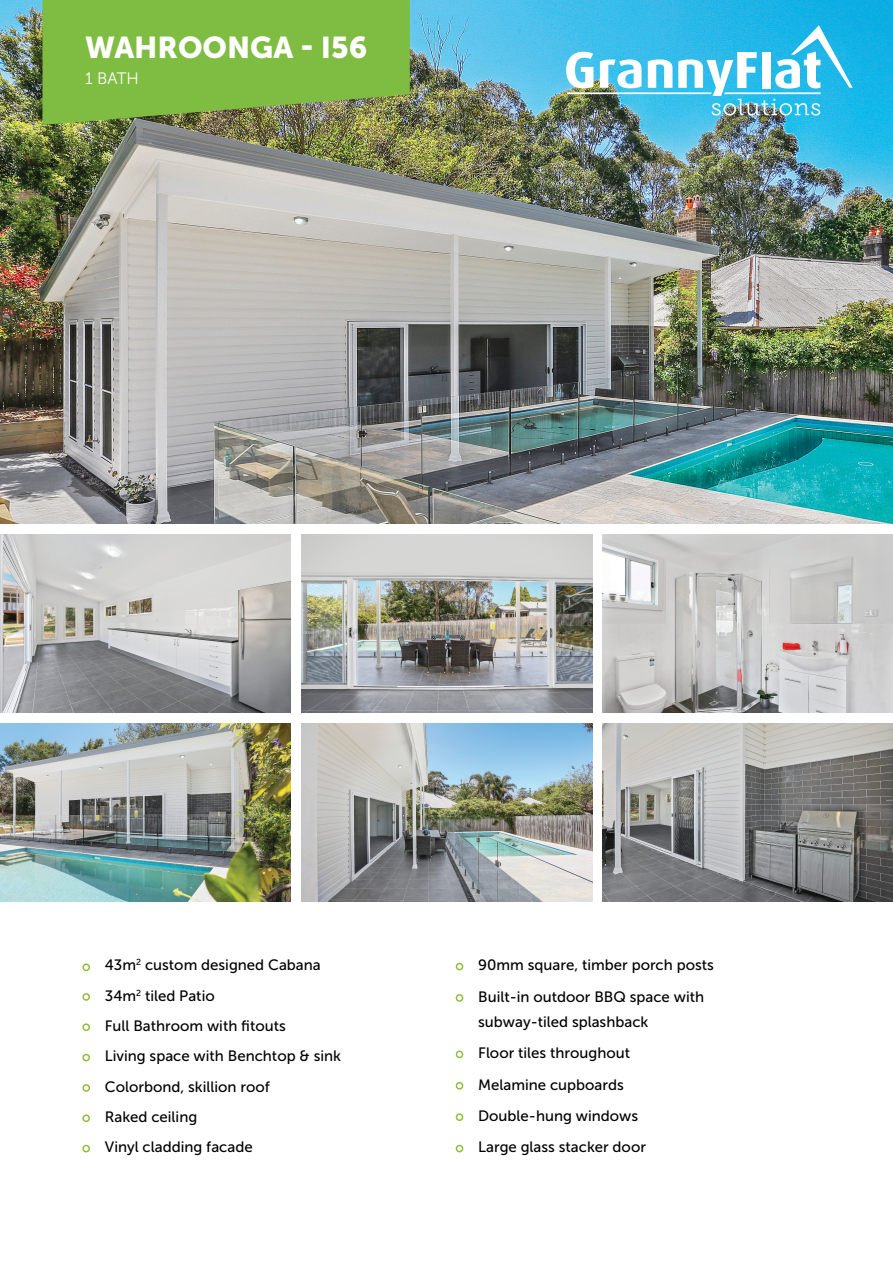
<style>
.page{position:relative;width:893px;height:1263px;background:#fff}
.page>*{position:absolute;margin:0;border:0;box-sizing:border-box;transform-origin:0 0}
.t1{font:30px "Museo Sans 900";color:#fff}
.t2{font:16.5px "Museo Sans 300";color:#fff}
.t3{font:15px/25px "Museo Sans 500";color:#000}
</style>
<div class="page">
<img style="left:0;top:0;width:893px;height:524px">
<svg style="left:43px;top:0;width:367px;height:125px;background:#7eb444"></svg>
<img style="left:0;top:534px;width:291px;height:179px">
<img style="left:0;top:723px;width:291px;height:179px">
<img style="left:301px;top:534px;width:291px;height:179px">
<img style="left:301px;top:723px;width:291px;height:179px">
<img style="left:602px;top:534px;width:291px;height:179px">
<img style="left:602px;top:723px;width:291px;height:179px">
<div style="left:82px;top:963px;width:8px;height:8px;border:2px solid #8fbe3f;border-radius:50%"></div>
<div style="left:82px;top:993px;width:8px;height:8px;border:2px solid #8fbe3f;border-radius:50%"></div>
<div style="left:82px;top:1023px;width:8px;height:8px;border:2px solid #8fbe3f;border-radius:50%"></div>
<div style="left:82px;top:1054px;width:8px;height:7px;border:2px solid #8fbe3f;border-radius:50%"></div>
<div style="left:82px;top:1084px;width:8px;height:8px;border:2px solid #8fbe3f;border-radius:50%"></div>
<div style="left:82px;top:1114px;width:8px;height:8px;border:2px solid #8fbe3f;border-radius:50%"></div>
<div style="left:82px;top:1145px;width:8px;height:7px;border:2px solid #8fbe3f;border-radius:50%"></div>
<div style="left:456px;top:963px;width:7px;height:7px;border:2px solid #8fbe3f;border-radius:50%"></div>
<div style="left:456px;top:994px;width:7px;height:8px;border:2px solid #8fbe3f;border-radius:50%"></div>
<div style="left:456px;top:1050px;width:7px;height:8px;border:2px solid #8fbe3f;border-radius:50%"></div>
<div style="left:456px;top:1082px;width:7px;height:7px;border:2px solid #8fbe3f;border-radius:50%"></div>
<div style="left:456px;top:1113px;width:7px;height:8px;border:2px solid #8fbe3f;border-radius:50%"></div>
<div style="left:456px;top:1145px;width:7px;height:7px;border:2px solid #8fbe3f;border-radius:50%"></div>
<svg style="left:566px;top:25px;width:287px;height:91px"></svg>
<p class="t1" style="left:85px;top:31px;width:284px">WAHROONGA - I56</p>
<p class="t2" style="left:85px;top:69px;width:55px">1 BATH</p>
<p class="t3" style="left:105px;top:953px;width:217px">43m<sup>2</sup> custom designed Cabana</p>
<p class="t3" style="left:105px;top:983px;width:111px">34m<sup>2</sup> tiled Patio</p>
<p class="t3" style="left:105px;top:1013px;width:182px">Full Bathroom with fitouts</p>
<p class="t3" style="left:105px;top:1044px;width:238px">Living space with Benchtop &amp; sink</p>
<p class="t3" style="left:105px;top:1074px;width:166px">Colorbond, skillion roof</p>
<p class="t3" style="left:105px;top:1104px;width:94px">Raked ceiling</p>
<p class="t3" style="left:105px;top:1135px;width:149px">Vinyl cladding facade</p>
<p class="t3" style="left:478px;top:953px;width:237px">90mm square, timber porch posts</p>
<p class="t3" style="left:478px;top:984px;width:227px">Built-in outdoor BBQ space with subway-tiled splashback</p>
<p class="t3" style="left:478px;top:1040px;width:153px">Floor tiles throughout</p>
<p class="t3" style="left:478px;top:1072px;width:147px">Melamine cupboards</p>
<p class="t3" style="left:478px;top:1103px;width:161px">Double-hung windows</p>
<p class="t3" style="left:478px;top:1135px;width:169px">Large glass stacker door</p>
</div>
